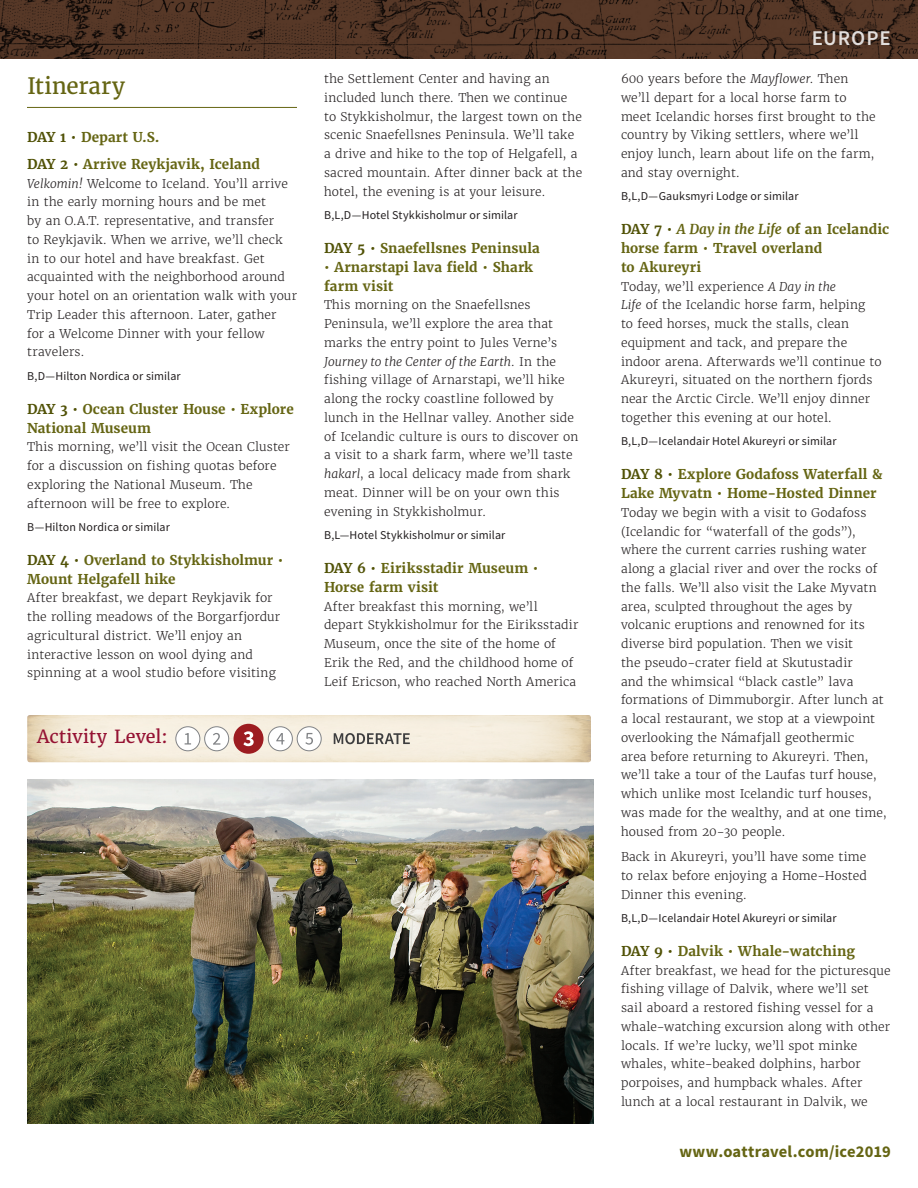
<style>
.page{position:relative;width:918px;height:1188px;background:#fff}
.page>*{position:absolute;margin:0;border:0;box-sizing:border-box;transform-origin:0 0}
.Subhead{font:22.5px "Merriweather";letter-spacing:-.005em;color:#656513}
.t1{font:600 21px "Source Sans Pro";letter-spacing:.045em;color:#fff}
.Banner_copy{font:18px "Merriweather";letter-spacing:.01em;color:#951233}
.TRIP_Title_Footer{font:700 16.5px "Source Sans Pro";letter-spacing:.01em;color:#656513}
.DAY_Catalog_title{font:700 13.5px/18.8px "Merriweather";letter-spacing:.005em;color:#656513}
.DAY_Catalog_copy{font:300 12px/18.8px "Merriweather";letter-spacing:.01em;color:#231f20}
.DAY_Catalog_copy_ACC{font:12px "Source Sans Pro";letter-spacing:.01em;color:#231f20}
.s1{color:#515207}
.s2{font-style:italic}
</style>
<div class="page">
<img style="left:0;top:0;width:918px;height:58px">
<img style="left:27px;top:779px;width:567px;height:344px">
<img style="left:27px;top:715px;width:564px;height:47px">
<div style="left:176px;top:727px;width:24px;height:24px;background:#fff;border-radius:50%"></div>
<div style="left:175px;top:726px;width:25px;height:25px;border:1px solid #808285;border-radius:50%"></div>
<svg style="left:185px;top:733px;width:6px;height:12px"></svg>
<div style="left:268px;top:727px;width:24px;height:24px;background:#fff;border-radius:50%"></div>
<div style="left:268px;top:726px;width:25px;height:25px;border:1px solid #808285;border-radius:50%"></div>
<svg style="left:276px;top:733px;width:8px;height:12px"></svg>
<div style="left:205px;top:727px;width:24px;height:24px;background:#fff;border-radius:50%"></div>
<div style="left:204px;top:726px;width:25px;height:25px;border:1px solid #808285;border-radius:50%"></div>
<svg style="left:213px;top:733px;width:7px;height:12px"></svg>
<div style="left:297px;top:727px;width:24px;height:24px;background:#fff;border-radius:50%"></div>
<div style="left:297px;top:726px;width:25px;height:25px;border:1px solid #808285;border-radius:50%"></div>
<svg style="left:305px;top:733px;width:8px;height:12px"></svg>
<div style="left:234px;top:724px;width:30px;height:30px;background:#9d1c21;border-radius:50%"></div>
<svg style="left:243px;top:731px;width:11px;height:15px"></svg>
<svg style="left:334px;top:733px;width:76px;height:11px"></svg>
<hr style="left:27px;top:107px;width:270px;height:1px;background:#656513">
<p class="Subhead" style="left:27px;top:71px;width:100px">Itinerary</p>
<p class="DAY_Catalog_title" style="left:27px;top:127px;width:134px"><span class="s1">DAY 1 •</span> Depart U.S.</p>
<p class="DAY_Catalog_title" style="left:27px;top:155px;width:234px"><span class="s1">DAY 2 •</span> Arrive Reykjavik, Iceland</p>
<p class="DAY_Catalog_copy" style="left:27px;top:174px;width:271px"><span class="s2">Velkomin!</span> Welcome to Iceland. You’ll arrive in the early morning hours and be met<br>by an O.A.T. representative, and transfer<br>to Reykjavik. When we arrive, we’ll check in to our hotel and have breakfast. Get acquainted with the neighborhood around your hotel on an orientation walk with your Trip Leader this afternoon. Later, gather<br>for a Welcome Dinner with your fellow travelers.</p>
<p class="DAY_Catalog_copy_ACC" style="left:27px;top:368px;width:155px">B,D—Hilton Nordica or similar</p>
<p class="DAY_Catalog_title" style="left:27px;top:400px;width:268px"><span class="s1">DAY 3 •</span> Ocean Cluster House • Explore<br>National Museum</p>
<p class="DAY_Catalog_copy" style="left:27px;top:438px;width:264px">This morning, we’ll visit the Ocean Cluster for a discussion on fishing quotas before exploring the National Museum. The afternoon will be free to explore.</p>
<p class="DAY_Catalog_copy_ACC" style="left:27px;top:519px;width:144px">B—Hilton Nordica or similar</p>
<p class="DAY_Catalog_title" style="left:27px;top:551px;width:258px"><span class="s1">DAY 4 •</span> Overland to Stykkisholmur •<br>Mount Helgafell hike</p>
<p class="DAY_Catalog_copy" style="left:27px;top:589px;width:255px">After breakfast, we depart Reykjavik for the rolling meadows of the Borgarfjordur agricultural district. We’ll enjoy an interactive lesson on wool dying and spinning at a wool studio before visiting</p>
<p class="Banner_copy" style="left:37px;top:725px;width:132px">Activity Level:</p>
<p class="DAY_Catalog_copy" style="left:324px;top:70px;width:260px">the Settlement Center and having an included lunch there. Then we continue to Stykkisholmur, the largest town on the scenic Snaefellsnes Peninsula. We’ll take a drive and hike to the top of Helgafell, a sacred mountain. After dinner back at the hotel, the evening is at your leisure.</p>
<p class="DAY_Catalog_copy_ACC" style="left:324px;top:207px;width:195px">B,L,D—Hotel Stykkisholmur or similar</p>
<p class="DAY_Catalog_title" style="left:324px;top:239px;width:217px"><span class="s1">DAY 5 •</span> Snaefellsnes Peninsula</p>
<p class="DAY_Catalog_title" style="left:324px;top:258px;width:211px">• Arnarstapi lava field • Shark farm visit</p>
<p class="DAY_Catalog_copy" style="left:324px;top:296px;width:256px">This morning on the Snaefellsnes Peninsula, we’ll explore the area that marks the entry point to Jules Verne’s <span class="s2">Journey to the Center of the Earth</span>. In the fishing village of Arnarstapi, we’ll hike along the rocky coastline followed by lunch in the Hellnar valley. Another side of Icelandic culture is ours to discover on a visit to a shark farm, where we’ll taste <span class="s2">hakarl</span>, a local delicacy made from shark meat. Dinner will be on your own this evening in Stykkisholmur.</p>
<p class="DAY_Catalog_copy_ACC" style="left:324px;top:527px;width:183px">B,L—Hotel Stykkisholmur or similar</p>
<p class="DAY_Catalog_title" style="left:324px;top:559px;width:216px"><span class="s1">DAY 6 •</span> Eiriksstadir Museum •<br>Horse farm visit</p>
<p class="DAY_Catalog_copy" style="left:324px;top:597px;width:256px">After breakfast this morning, we’ll depart Stykkisholmur for the Eiriksstadir Museum, once the site of the home of Erik the Red, and the childhood home of Leif Ericson, who reached North America</p>
<h2 class="t1" style="left:811px;top:24px;width:81px">EUROPE</h2>
<p class="DAY_Catalog_copy" style="left:621px;top:70px;width:256px">600 years before the <span class="s2">Mayflower</span>. Then we’ll depart for a local horse farm to meet Icelandic horses first brought to the country by Viking settlers, where we’ll enjoy lunch, learn about life on the farm, and stay overnight.</p>
<p class="DAY_Catalog_copy_ACC" style="left:621px;top:189px;width:179px">B,L,D—Gauksmyri Lodge or similar</p>
<p class="DAY_Catalog_title" style="left:621px;top:220px;width:270px"><span class="s1">DAY 7 •</span> <span class="s2">A Day in the Life</span> of an Icelandic horse farm • Travel overland<br>to Akureyri</p>
<p class="DAY_Catalog_copy" style="left:621px;top:277px;width:262px">Today, we’ll experience <span class="s2">A Day in the<br>Life</span> of the Icelandic horse farm, helping<br>to feed horses, muck the stalls, clean equipment and tack, and prepare the indoor arena. Afterwards we’ll continue to Akureyri, situated on the northern fjords near the Arctic Circle. We’ll enjoy dinner together this evening at our hotel.</p>
<p class="DAY_Catalog_copy_ACC" style="left:621px;top:434px;width:217px">B,L,D—Icelandair Hotel Akureyri or similar</p>
<p class="DAY_Catalog_title" style="left:621px;top:465px;width:263px"><span class="s1">DAY 8 •</span> Explore Godafoss Waterfall &amp;<br>Lake Myvatn • Home-Hosted Dinner</p>
<p class="DAY_Catalog_copy" style="left:621px;top:503px;width:267px">Today we begin with a visit to Godafoss (Icelandic for “waterfall of the gods”), where the current carries rushing water along a glacial river and over the rocks of the falls. We’ll also visit the Lake Myvatn area, sculpted throughout the ages by volcanic eruptions and renowned for its diverse bird population. Then we visit<br>the pseudo-crater field at Skutustadir<br>and the whimsical “black castle” lava formations of Dimmuborgir. After lunch at a local restaurant, we stop at a viewpoint overlooking the Námafjall geothermic<br>area before returning to Akureyri. Then, we’ll take a tour of the Laufas turf house, which unlike most Icelandic turf houses, was made for the wealthy, and at one time, housed from 20-30 people.</p>
<p class="DAY_Catalog_copy" style="left:621px;top:847px;width:247px;text-align:justify">Back in Akureyri, you’ll have some time to relax before enjoying a Home-Hosted Dinner this evening.</p>
<p class="DAY_Catalog_copy_ACC" style="left:621px;top:910px;width:217px">B,L,D—Icelandair Hotel Akureyri or similar</p>
<p class="DAY_Catalog_title" style="left:621px;top:942px;width:235px"><span class="s1">DAY 9 •</span> Dalvik • Whale-watching</p>
<p class="DAY_Catalog_copy" style="left:621px;top:961px;width:271px">After breakfast, we head for the picturesque fishing village of Dalvik, where we’ll set sail aboard a restored fishing vessel for a whale-watching excursion along with other locals. If we’re lucky, we’ll spot minke whales, white-beaked dolphins, harbor porpoises, and humpback whales. After lunch at a local restaurant in Dalvik, we</p>
<p class="TRIP_Title_Footer" style="left:679px;top:1140px;width:213px">www.oattravel.com/ice2019</p>
</div>
